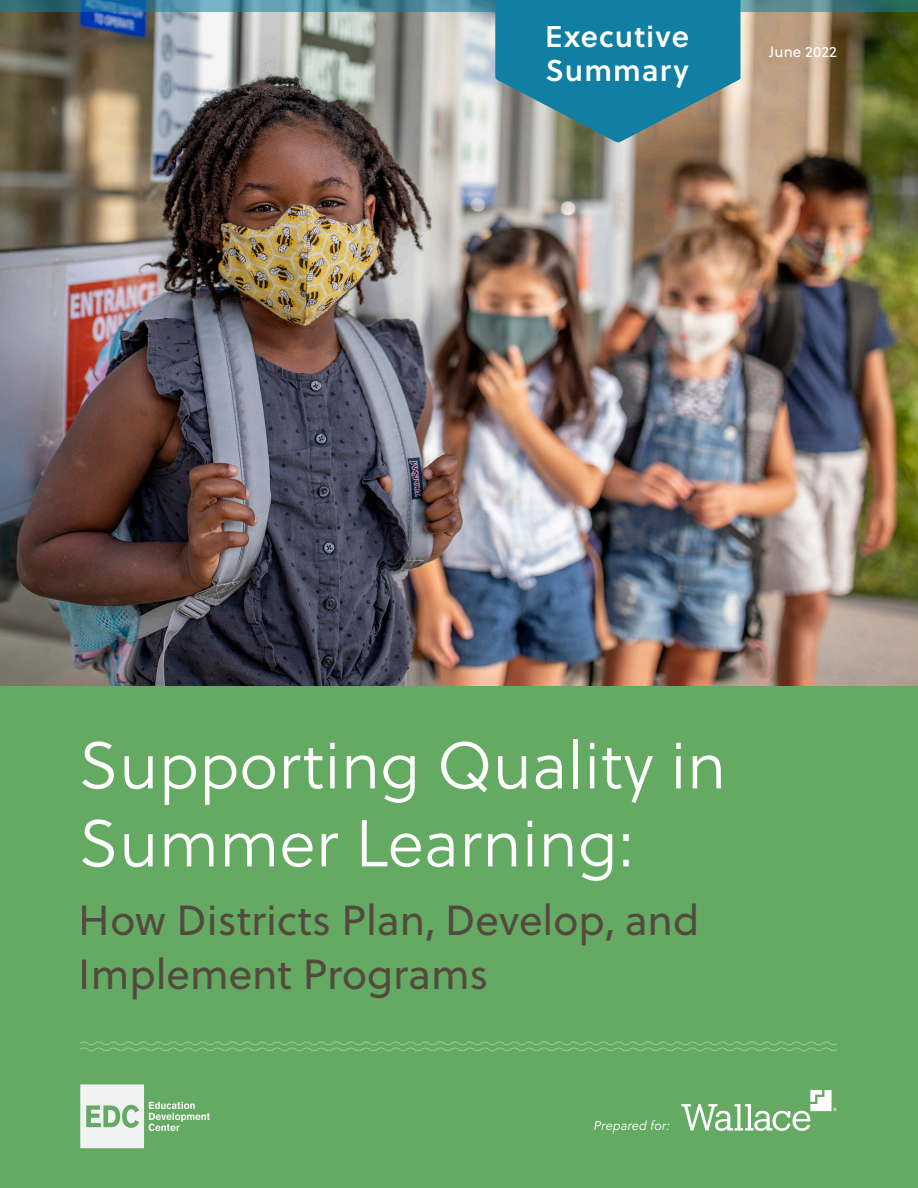
<style>
.page{position:relative;width:918px;height:1188px;background:#fff}
.page>*{position:absolute;margin:0;border:0;box-sizing:border-box;transform-origin:0 0}
.t1{font:66px/78px "Soleil Lt";color:#fff}
.t2{font:42px/54px "Soleil";color:#533f3b}
.t3{font:30px/34.5px "Soleil Sb";letter-spacing:.035em;color:#fff}
.t4{font:15px "Soleil";letter-spacing:.005em;color:#fff}
.t5{font:italic 12.75px "Soleil Lt";letter-spacing:.005em;color:#fff}
</style>
<div class="page">
<img style="left:0;top:12px;width:918px;height:675px">
<svg style="left:0;top:0;width:918px;height:12px;background:#488596"></svg>
<div style="left:0;top:687px;width:918px;height:501px;background:#65aa63"></div>
<svg style="left:681px;top:1090px;width:156px;height:41px"></svg>
<svg style="left:80px;top:1084px;width:130px;height:64px"></svg>
<svg style="left:80px;top:1041px;width:758px;height:10px"></svg>
<svg style="left:495px;top:0;width:246px;height:143px;background:#32849c"></svg>
<p class="t3" style="left:545px;top:18px;width:145px">Executive<br>Summary</p>
<p class="t4" style="left:769px;top:41px;width:69px">June 2022</p>
<p class="t1" style="left:79px;top:726px;width:649px">Supporting Quality in<br>Summer Learning:</p>
<p class="t2" style="left:79px;top:892px;width:622px">How Districts Plan, Develop, and<br>Implement Programs</p>
<p class="t5" style="left:594px;top:1117px;width:77px">Prepared for:</p>
</div>
